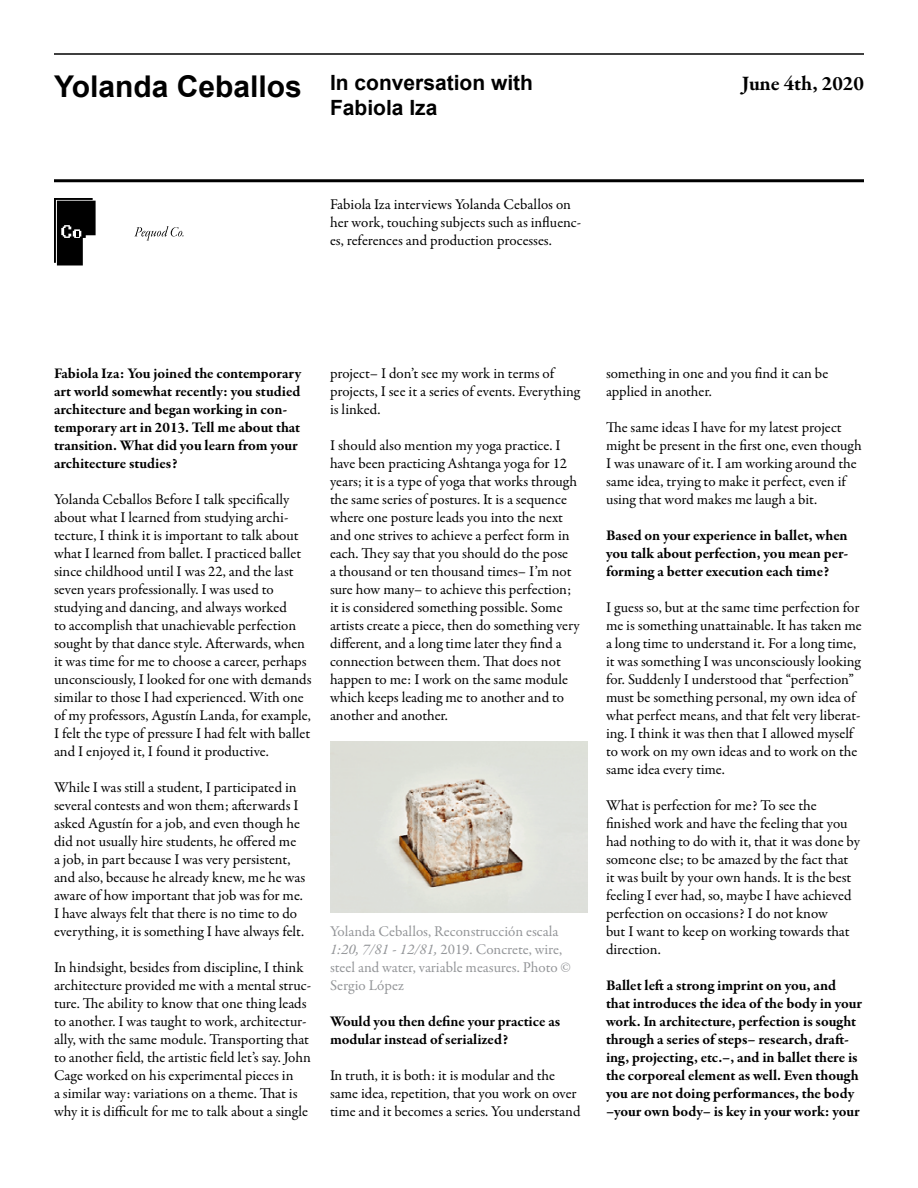
<style>
.page{position:relative;width:918px;height:1188px;background:#fff}
.page>*{position:absolute;margin:0;border:0;box-sizing:border-box;transform-origin:0 0}
.t1{font:700 21px/25.2px "Arial";color:#000}
.t2{font:700 21px "Garamond Premr Pro";letter-spacing:-.005em;color:#000}
.t3{font:15px/18px "Garamond Premr Pro";color:#000}
.t4{font:700 15px/18px "Garamond Premr Pro";letter-spacing:-.005em;color:#000}
.t5{font:15px/18px "Garamond Premr Pro";color:#939598}
.s1{font-size:30px}
.s2{font-style:italic}
</style>
<div class="page">
<hr style="left:54px;top:53px;width:810px;height:2px;background:#000">
<hr style="left:54px;top:179px;width:810px;height:3px;background:#000">
<svg style="left:134px;top:226px;width:49px;height:15px"></svg>
<svg style="left:54px;top:198px;width:42px;height:67px"></svg>
<img style="left:330px;top:741px;width:258px;height:172px">
<h1 class="t1" style="left:330px;top:71px;width:205px;text-indent:-276px"><span class="s1">Yolanda Ceballos</span> In conversation with<br>Fabiola Iza</h1>
<h1 class="t2" style="left:742px;top:71px;width:124px">June 4th, 2020</h1>
<p class="t3" style="left:330px;top:196px;width:253px">Fabiola Iza interviews Yolanda Ceballos on her work, touching subjects such as influenc&shy;es, references and production processes.</p>
<p class="t4" style="left:54px;top:365px;width:249px">Fabiola Iza: You joined the contemporary art world somewhat recently: you studied architecture and began working in con&shy;temporary art in 2013. Tell me about that transition. What did you learn from your architecture studies?</p>
<p class="t3" style="left:54px;top:491px;width:259px">Yolanda Ceballos Before I talk specifically about what I learned from studying archi&shy;tecture, I think it is important to talk about what I learned from ballet. I practiced ballet since childhood until I was 22, and the last seven years professionally. I was used to studying and dancing, and always worked<br>to accomplish that unachievable perfection sought by that dance style. Afterwards, when it was time for me to choose a career, perhaps unconsciously, I looked for one with demands similar to those I had experienced. With one of my professors, Agustín Landa, for example, I felt the type of pressure I had felt with ballet and I enjoyed it, I found it productive.</p>
<p class="t3" style="left:54px;top:779px;width:253px">While I was still a student, I participated in several contests and won them; afterwards I asked Agustín for a job, and even though he did not usually hire students, he offered me a job, in part because I was very persistent, and also, because he already knew, me he was aware of how important that job was for me.<br>I have always felt that there is no time to do everything, it is something I have always felt.</p>
<p class="t3" style="left:54px;top:959px;width:259px">In hindsight, besides from discipline, I think architecture provided me with a mental struc&shy;ture. The ability to know that one thing leads to another. I was taught to work, architectur&shy;ally, with the same module. Transporting that to another field, the artistic field let’s say. John Cage worked on his experimental pieces in<br>a similar way: variations on a theme. That is why it is difficult for me to talk about a single</p>
<p class="t3" style="left:330px;top:365px;width:252px">project– I don’t see my work in terms of projects, I see it a series of events. Everything is linked.</p>
<p class="t3" style="left:330px;top:437px;width:251px">I should also mention my yoga practice. I have been practicing Ashtanga yoga for 12 years; it is a type of yoga that works through the same series of postures. It is a sequence where one posture leads you into the next and one strives to achieve a perfect form in each. They say that you should do the pose<br>a thousand or ten thousand times– I’m not sure how many– to achieve this perfection; it is considered something possible. Some artists create a piece, then do something very different, and a long time later they find a connection between them. That does not happen to me: I work on the same module which keeps leading me to another and to another and another.</p>
<p class="t5" style="left:330px;top:923px;width:243px">Yolanda Ceballos, Reconstrucción escala <span class="s2">1:20, 7/81 - 12/81,</span> 2019. Concrete, wire, steel and water, variable measures. Photo © Sergio López</p>
<p class="t4" style="left:330px;top:1013px;width:232px">Would you then define your practice as modular instead of serialized?</p>
<p class="t3" style="left:330px;top:1067px;width:252px">In truth, it is both: it is modular and the same idea, repetition, that you work on over time and it becomes a series. You understand</p>
<p class="t3" style="left:606px;top:365px;width:224px">something in one and you find it can be applied in another.</p>
<p class="t3" style="left:606px;top:419px;width:257px">The same ideas I have for my latest project might be present in the first one, even though I was unaware of it. I am working around the same idea, trying to make it perfect, even if using that word makes me laugh a bit.</p>
<p class="t4" style="left:606px;top:527px;width:244px;text-align:justify">Based on your experience in ballet, when you talk about perfection, you mean per&shy;forming a better execution each time?</p>
<p class="t3" style="left:606px;top:599px;width:257px">I guess so, but at the same time perfection for me is something unattainable. It has taken me a long time to understand it. For a long time, it was something I was unconsciously looking for. Suddenly I understood that “perfection” must be something personal, my own idea of what perfect means, and that felt very liberat&shy;ing. I think it was then that I allowed myself to work on my own ideas and to work on the same idea every time.</p>
<p class="t3" style="left:606px;top:797px;width:255px">What is perfection for me? To see the finished work and have the feeling that you had nothing to do with it, that it was done by someone else; to be amazed by the fact that it was built by your own hands. It is the best feeling I ever had, so, maybe I have achieved perfection on occasions? I do not know<br>but I want to keep on working towards that direction.</p>
<p class="t4" style="left:606px;top:977px;width:257px">Ballet left a strong imprint on you, and that introduces the idea of the body in your work. In architecture, perfection is sought through a series of steps– research, draft&shy;ing, projecting, etc.–, and in ballet there is the corporeal element as well. Even though you are not doing performances, the body –your own body– is key in your work: your</p>
</div>
